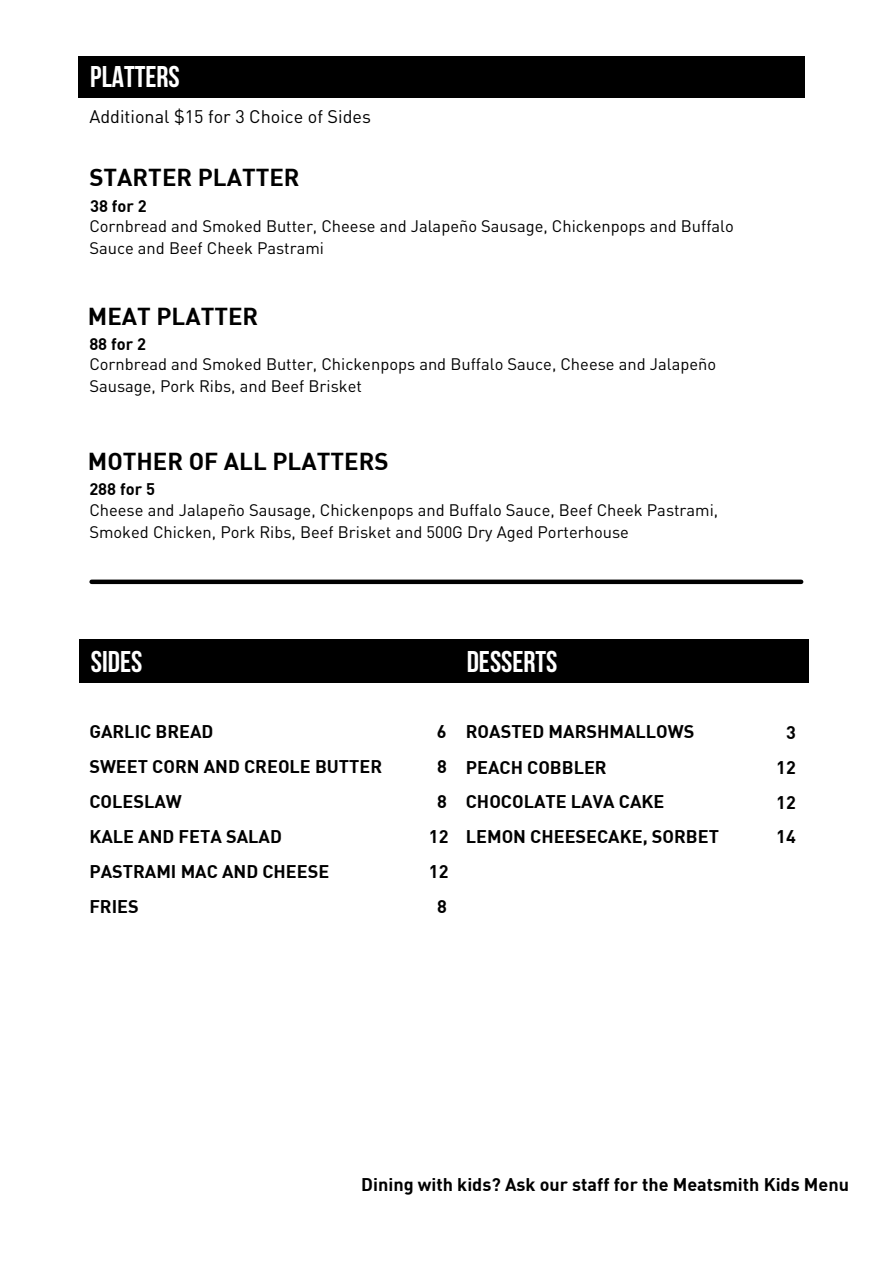
<style>
.page{position:relative;width:894px;height:1264px;background:#fff}
.page>*{position:absolute;margin:0;border:0;box-sizing:border-box;transform-origin:0 0}
.t1{font:700 30px "Bebas Neue";color:#fff}
.t2{font:700 24px "DIN";color:#000}
.t3{font:700 18px "DIN";color:#000}
.t4{font:18px "DIN";color:#000}
.t5{font:16.5px/22.5px "DIN";color:#000}
.t6{font:700 16.5px "DIN";color:#000}
</style>
<div class="page">
<div style="left:78px;top:56px;width:726px;height:42px;background:#000"></div>
<div style="left:92px;top:579px;width:709px;height:5px;background:#000"></div>
<div style="left:80px;top:639px;width:728px;height:43px;background:#000"></div>
<h1 class="t1" style="left:90px;top:64px;width:91px">PLATTERS</h1>
<h1 class="t4" style="left:89px;top:106px;width:283px">Additional $15 for 3 Choice of Sides</h1>
<h2 class="t2" style="left:89px;top:162px;width:212px">STARTER PLATTER</h2>
<p class="t6" style="left:90px;top:195px;width:58px">38 for 2</p>
<p class="t5" style="left:89px;top:214px;width:645px">Cornbread and Smoked Butter, Cheese and Jalapeño Sausage, Chickenpops and Buffalo<br>Sauce and Beef Cheek Pastrami</p>
<h2 class="t2" style="left:88px;top:300px;width:172px">MEAT PLATTER</h2>
<p class="t6" style="left:89px;top:333px;width:58px">88 for 2</p>
<p class="t5" style="left:89px;top:352px;width:628px">Cornbread and Smoked Butter, Chickenpops and Buffalo Sauce, Cheese and Jalapeño<br>Sausage, Pork Ribs, and Beef Brisket</p>
<h2 class="t2" style="left:88px;top:445px;width:302px">MOTHER OF ALL PLATTERS</h2>
<p class="t6" style="left:89px;top:478px;width:67px">288 for 5</p>
<p class="t5" style="left:89px;top:498px;width:630px">Cheese and Jalapeño Sausage, Chickenpops and Buffalo Sauce, Beef Cheek Pastrami,<br>Smoked Chicken, Pork Ribs, Beef Brisket and 500G Dry Aged Porterhouse</p>
<p class="t1" style="left:91px;top:649px;width:53px">SIDES</p>
<p class="t1" style="left:466px;top:649px;width:92px">DESSERTS</p>
<h3 class="t3" style="left:89px;top:719px;width:125px">GARLIC BREAD</h3>
<p class="t3" style="left:437px;top:719px;width:11px">6</p>
<p class="t3" style="left:465px;top:719px;width:230px">ROASTED MARSHMALLOWS</p>
<h3 class="t3" style="left:89px;top:754px;width:294px">SWEET CORN AND CREOLE BUTTER</h3>
<p class="t3" style="left:437px;top:754px;width:11px">8</p>
<p class="t3" style="left:465px;top:755px;width:142px">PEACH COBBLER</p>
<h1 class="t3" style="left:89px;top:789px;width:94px">COLESLAW</h1>
<h3 class="t3" style="left:89px;top:824px;width:194px">KALE AND FETA SALAD</h3>
<h3 class="t3" style="left:437px;top:789px;width:11px">8</h3>
<p class="t3" style="left:429px;top:824px;width:21px">12</p>
<h3 class="t3" style="left:465px;top:789px;width:200px">CHOCOLATE LAVA CAKE</h3>
<p class="t3" style="left:465px;top:825px;width:254px">LEMON CHEESECAKE, SORBET</p>
<h3 class="t3" style="left:89px;top:859px;width:241px">PASTRAMI MAC AND CHEESE</h3>
<p class="t3" style="left:429px;top:859px;width:21px">12</p>
<h3 class="t3" style="left:89px;top:894px;width:51px">FRIES</h3>
<p class="t3" style="left:437px;top:894px;width:11px">8</p>
<h3 class="t3" style="left:785px;top:720px;width:11px">3</h3>
<p class="t3" style="left:776px;top:755px;width:21px">12</p>
<h3 class="t3" style="left:776px;top:790px;width:21px">12</h3>
<h3 class="t3" style="left:776px;top:825px;width:21px">14</h3>
<p class="t3" style="left:361px;top:1172px;width:489px">Dining with kids? Ask our staff for the Meatsmith Kids Menu</p>
</div>
